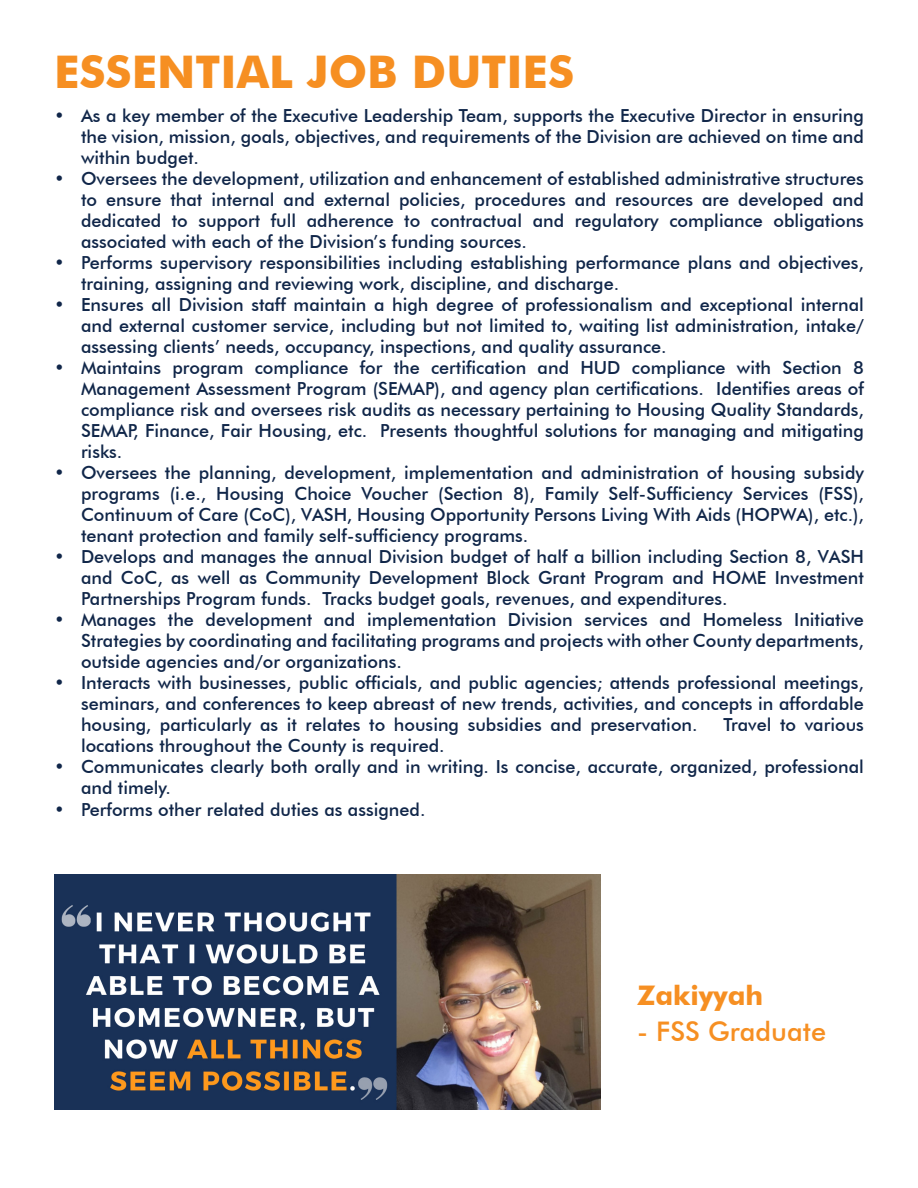
<style>
.page{position:relative;width:918px;height:1188px;background:#fff}
.page>*{position:absolute;margin:0;border:0;box-sizing:border-box;transform-origin:0 0}
.t1{font:700 45px "Futura BT";color:#f68f22}
.t2{font:500 27px "Futura BT";color:#f68f22}
.t3{font:700 27px "Futura BT";color:#f68f22}
.t4{font:500 18px/21px "Futura BT";color:#102649;text-align:justify}
</style>
<div class="page">
<img style="left:54px;top:875px;width:546px;height:234px">
<p class="t1" style="left:54px;top:45px;width:522px">ESSENTIAL JOB DUTIES</p>
<p class="t4" style="left:81px;top:105px;width:785px;text-indent:-27px">• As a key member of the Executive Leadership Team, supports the Executive Director in ensuring the vision, mission, goals, objectives, and requirements of the Division are achieved on time and within budget.</p>
<p class="t4" style="left:81px;top:168px;width:785px;text-indent:-27px">• Oversees the development, utilization and enhancement of established administrative structures to ensure that internal and external policies, procedures and resources are developed and dedicated to support full adherence to contractual and regulatory compliance obligations associated with each of the Division’s funding sources.</p>
<p class="t4" style="left:81px;top:252px;width:784px;text-indent:-27px">• Performs supervisory responsibilities including establishing performance plans and objectives, training, assigning and reviewing work, discipline, and discharge.</p>
<p class="t4" style="left:81px;top:294px;width:784px;text-indent:-27px">• Ensures all Division staff maintain a high degree of professionalism and exceptional internal and external customer service, including but not limited to, waiting list administration, intake/ assessing clients’ needs, occupancy, inspections, and quality assurance.</p>
<p class="t4" style="left:81px;top:357px;width:785px;text-indent:-27px">• Maintains program compliance for the certification and HUD compliance with Section 8<br>Management Assessment Program (SEMAP), and agency plan certifications. Identifies areas of compliance risk and oversees risk audits as necessary pertaining to Housing Quality Standards, SEMAP, Finance, Fair Housing, etc. Presents thoughtful solutions for managing and mitigating risks.</p>
<p class="t4" style="left:81px;top:462px;width:785px;text-indent:-27px">• Oversees the planning, development, implementation and administration of housing subsidy programs (i.e., Housing Choice Voucher (Section 8), Family Self-Sufficiency Services (FSS), Continuum of Care (CoC), VASH, Housing Opportunity Persons Living With Aids (HOPWA), etc.), tenant protection and family self-sufficiency programs.</p>
<p class="t4" style="left:81px;top:546px;width:785px;text-indent:-27px">• Develops and manages the annual Division budget of half a billion including Section 8, VASH and CoC, as well as Community Development Block Grant Program and HOME Investment Partnerships Program funds. Tracks budget goals, revenues, and expenditures.</p>
<p class="t4" style="left:81px;top:609px;width:784px;text-indent:-27px">• Manages the development and implementation Division services and Homeless Initiative Strategies by coordinating and facilitating programs and projects with other County departments, outside agencies and/or organizations.</p>
<p class="t4" style="left:81px;top:672px;width:784px;text-indent:-27px">• Interacts with businesses, public officials, and public agencies; attends professional meetings, seminars, and conferences to keep abreast of new trends, activities, and concepts in affordable housing, particularly as it relates to housing subsidies and preservation.</p>
<p class="t4" style="left:724px;top:714px;width:142px">Travel to various</p>
<p class="t4" style="left:81px;top:735px;width:365px">locations throughout the County is required.</p>
<p class="t4" style="left:81px;top:755px;width:785px;line-height:21.6px;text-indent:-27px">• Communicates clearly both orally and in writing. Is concise, accurate, organized, professional and timely.</p>
<p class="t4" style="left:54px;top:799px;width:373px">• Performs other related duties as assigned.</p>
<p class="t3" style="left:637px;top:979px;width:128px">Zakiyyah</p>
<p class="t2" style="left:637px;top:1015px;width:190px">- FSS Graduate</p>
</div>
